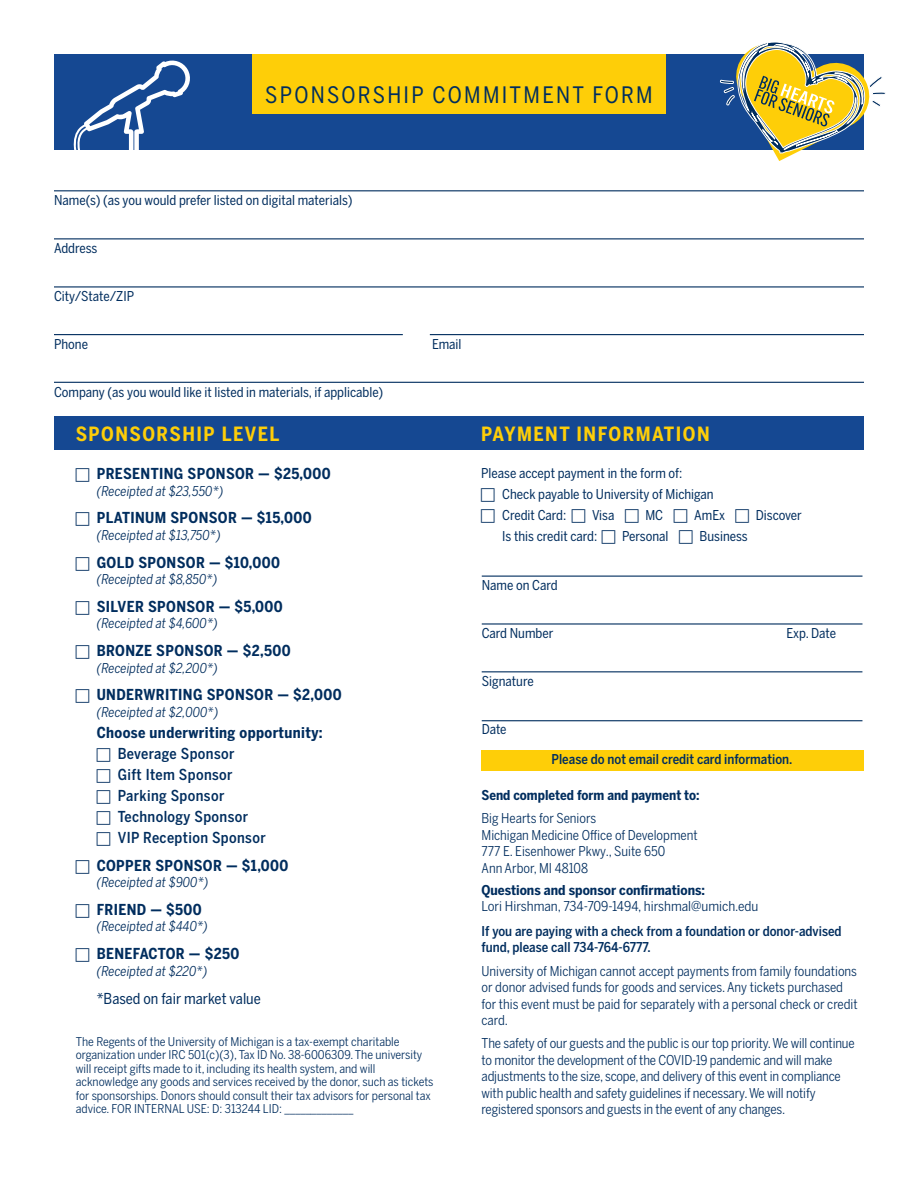
<style>
.page{position:relative;width:918px;height:1188px;background:#fff}
.page>*{position:absolute;margin:0;border:0;box-sizing:border-box;transform-origin:0 0}
.t1{font:22.5px "Benton Sans Cond Regluar";letter-spacing:.1em;color:#002d5e}
.t2{font:700 19.5px "Benton Sans Cond";letter-spacing:.075em;color:#fece08}
.t3{font:700 15px "Benton Sans Cond";letter-spacing:.025em;color:#002d5e}
.t4{font:500 15px "Benton Sans Cond";letter-spacing:.025em;color:#002d5e}
.t5{font:15px "Benton Sans Cond Regluar";color:#002d5e}
.t6{font:13.5px/16.5px "Benton Sans Cond";letter-spacing:-.01em;color:#002d5e}
.t7{font:13.5px "Benton Sans Cond Regluar";color:#002d5e}
.t8{font:italic 13.5px "Benton Sans Cond";color:#002d5e}
.t9{font:500 13.5px/16.5px "Benton Sans Cond";color:#002d5e}
.t10{font:700 13.5px "Benton Sans Cond";color:#002d5e}
.t11{font:12px/13.5px "Benton Sans Cond";color:#002d5e}
.s1{font-weight:700}
</style>
<div class="page">
<div style="left:54px;top:54px;width:810px;height:95px;background:#154892"></div>
<svg style="left:720px;top:42px;width:166px;height:119px"></svg>
<div style="left:252px;top:54px;width:413px;height:59px;background:#fece08"></div>
<svg style="left:54px;top:60px;width:405px;height:322px"></svg>
<div style="left:54px;top:416px;width:810px;height:34px;background:#154892"></div>
<hr style="left:54px;top:190px;width:810px;height:1px;background:#002d5e">
<hr style="left:54px;top:238px;width:810px;height:1px;background:#002d5e">
<hr style="left:54px;top:286px;width:810px;height:1px;background:#002d5e">
<hr style="left:430px;top:334px;width:434px;height:1px;background:#002d5e">
<hr style="left:54px;top:382px;width:810px;height:1px;background:#002d5e">
<hr style="left:482px;top:576px;width:380px;height:1px;background:#002d5e">
<hr style="left:482px;top:623px;width:380px;height:2px;background:#002d5e">
<hr style="left:482px;top:671px;width:380px;height:1px;background:#002d5e">
<hr style="left:482px;top:720px;width:380px;height:1px;background:#002d5e">
<div style="left:481px;top:750px;width:383px;height:21px;background:#fece08"></div>
<hr style="left:54px;top:334px;width:349px;height:1px;background:#002d5e">
<p class="t1" style="left:265px;top:82px;width:389px">SPONSORSHIP COMMITMENT FORM</p>
<p class="t7" style="left:54px;top:192px;width:300px">Name(s) (as you would prefer listed on digital materials)</p>
<p class="t7" style="left:54px;top:240px;width:45px">Address</p>
<p class="t7" style="left:54px;top:288px;width:82px">City/State/ZIP</p>
<p class="t7" style="left:54px;top:336px;width:36px">Phone</p>
<p class="t7" style="left:432px;top:336px;width:31px">Email</p>
<p class="t7" style="left:54px;top:384px;width:331px">Company (as you would like it listed in materials, if applicable)</p>
<p class="t2" style="left:76px;top:422px;width:205px">SPONSORSHIP LEVEL</p>
<p class="t3" style="left:97px;top:465px;width:235px">PRESENTING SPONSOR — $25,000</p>
<p class="t8" style="left:97px;top:483px;width:128px">(Receipted at $23,550*)</p>
<p class="t3" style="left:97px;top:509px;width:216px">PLATINUM SPONSOR — $15,000</p>
<p class="t8" style="left:97px;top:527px;width:126px">(Receipted at $13,750*)</p>
<p class="t3" style="left:97px;top:553px;width:185px">GOLD SPONSOR — $10,000</p>
<p class="t8" style="left:97px;top:571px;width:122px">(Receipted at $8,850*)</p>
<p class="t3" style="left:97px;top:598px;width:188px">SILVER SPONSOR — $5,000</p>
<p class="t8" style="left:97px;top:616px;width:123px">(Receipted at $4,600*)</p>
<p class="t3" style="left:97px;top:642px;width:195px">BRONZE SPONSOR — $2,500</p>
<p class="t8" style="left:97px;top:660px;width:123px">(Receipted at $2,200*)</p>
<p class="t3" style="left:97px;top:686px;width:246px">UNDERWRITING SPONSOR — $2,000</p>
<p class="t8" style="left:97px;top:704px;width:123px">(Receipted at $2,000*)</p>
<p class="t3" style="left:97px;top:724px;width:228px">Choose underwriting opportunity:</p>
<p class="t4" style="left:118px;top:745px;width:118px">Beverage Sponsor</p>
<p class="t4" style="left:118px;top:766px;width:116px">Gift Item Sponsor</p>
<p class="t4" style="left:118px;top:787px;width:108px">Parking Sponsor</p>
<p class="t4" style="left:118px;top:808px;width:132px">Technology Sponsor</p>
<p class="t4" style="left:118px;top:829px;width:149px">VIP Reception Sponsor</p>
<p class="t3" style="left:97px;top:856px;width:193px">COPPER SPONSOR — $1,000</p>
<p class="t8" style="left:97px;top:874px;width:113px">(Receipted at $900*)</p>
<p class="t3" style="left:97px;top:901px;width:106px">FRIEND — $500</p>
<p class="t8" style="left:97px;top:919px;width:113px">(Receipted at $440*)</p>
<p class="t3" style="left:97px;top:945px;width:144px">BENEFACTOR — $250</p>
<p class="t8" style="left:97px;top:963px;width:112px">(Receipted at $220*)</p>
<p class="t5" style="left:97px;top:990px;width:166px">*Based on fair market value</p>
<p class="t11" style="left:76px;top:1035px;width:359px">The Regents of the University of Michigan is a tax-exempt charitable organization under IRC 501(c)(3), Tax ID No. 38-6006309. The university will receipt gifts made to it, including its health system, and will acknowledge any goods and services received by the donor, such as tickets for sponsorships. Donors should consult their tax advisors for personal tax advice. FOR INTERNAL USE: D: 313244 LID: _____________</p>
<p class="t2" style="left:481px;top:422px;width:230px">PAYMENT INFORMATION</p>
<p class="t7" style="left:481px;top:466px;width:203px">Please accept payment in the form of:</p>
<p class="t7" style="left:502px;top:487px;width:213px">Check payable to University of Michigan</p>
<p class="t7" style="left:502px;top:508px;width:66px">Credit Card:</p>
<p class="t7" style="left:592px;top:508px;width:24px">Visa</p>
<p class="t7" style="left:645px;top:508px;width:19px">MC</p>
<p class="t7" style="left:694px;top:508px;width:32px">AmEx</p>
<p class="t7" style="left:756px;top:508px;width:47px">Discover</p>
<p class="t7" style="left:502px;top:529px;width:97px">Is this credit card:</p>
<p class="t7" style="left:622px;top:529px;width:48px">Personal</p>
<p class="t7" style="left:700px;top:529px;width:50px">Business</p>
<p class="t7" style="left:482px;top:577px;width:77px">Name on Card</p>
<p class="t7" style="left:482px;top:625px;width:73px">Card Number</p>
<p class="t7" style="left:787px;top:625px;width:51px">Exp. Date</p>
<p class="t7" style="left:482px;top:673px;width:53px">Signature</p>
<p class="t7" style="left:482px;top:721px;width:26px">Date</p>
<p class="t9" style="left:551px;top:751px;width:243px">Please do not email credit card information.</p>
<p class="t10" style="left:482px;top:787px;width:220px">Send completed form and payment to:</p>
<p class="t6" style="left:482px;top:810px;width:218px">Big Hearts for Seniors<br>Michigan Medicine Office of Development<br>777 E. Eisenhower Pkwy., Suite 650<br>Ann Arbor, MI 48108</p>
<p class="t6" style="left:482px;top:882px;width:278px"><span class="s1">Questions and sponsor confirmations:<br></span>Lori Hirshman, 734-709-1494, hirshmal@umich.edu</p>
<p class="t9" style="left:482px;top:923px;width:362px">If you are paying with a check from a foundation or donor-advised fund, please call 734-764-6777.</p>
<p class="t6" style="left:482px;top:963px;width:378px">University of Michigan cannot accept payments from family foundations or donor advised funds for goods and services. Any tickets purchased for this event must be paid for separately with a personal check or credit card.</p>
<p class="t6" style="left:482px;top:1035px;width:375px">The safety of our guests and the public is our top priority. We will continue to monitor the development of the COVID-19 pandemic and will make adjustments to the size, scope, and delivery of this event in compliance with public health and safety guidelines if necessary. We will notify registered sponsors and guests in the event of any changes.</p>
</div>
